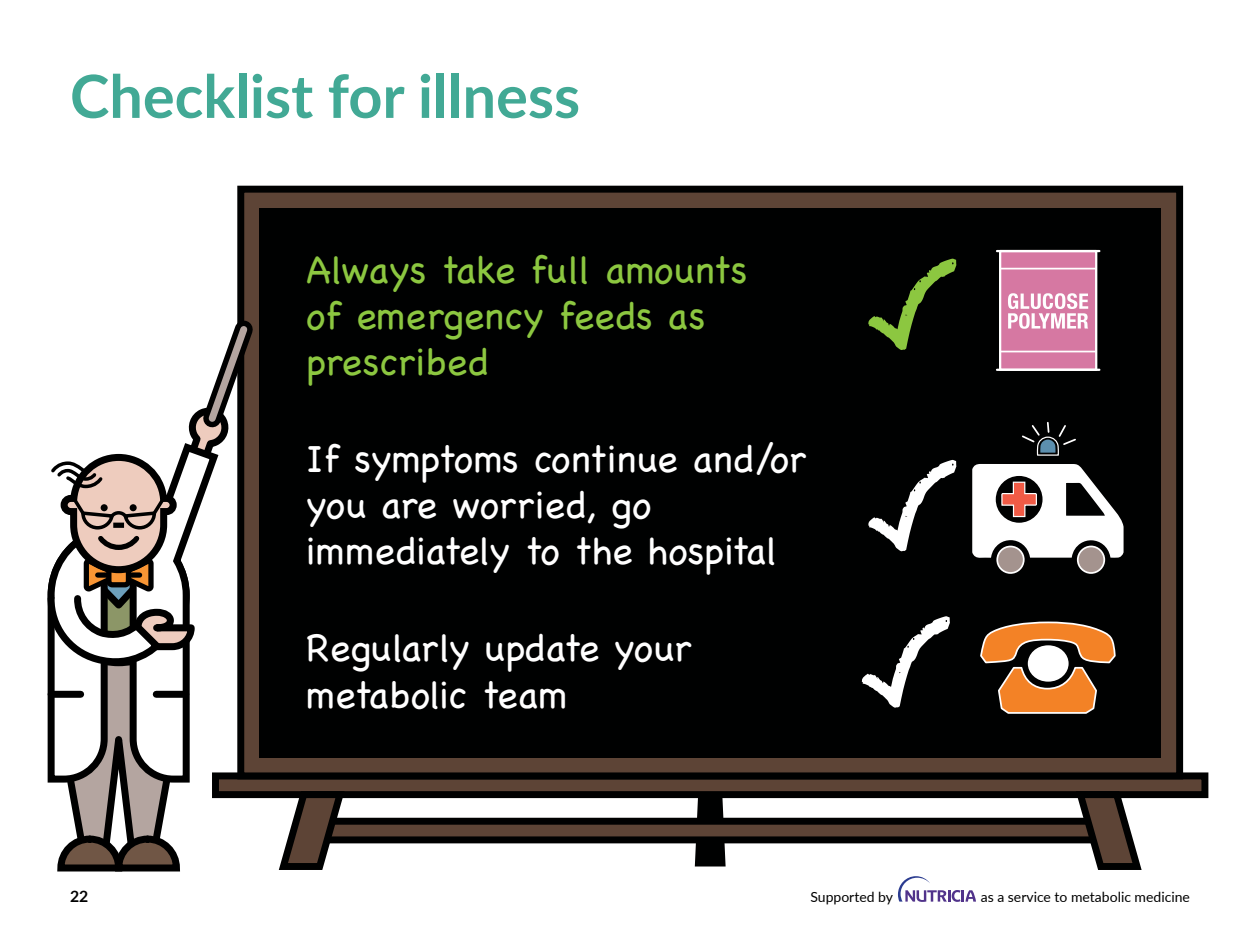
<style>
.page{position:relative;width:1260px;height:945px;background:#fff}
.page>*{position:absolute;margin:0;border:0;box-sizing:border-box;transform-origin:0 0}
.t1{font:700 59.5px "Lato";color:#42a995}
.t2{font:300 38.5px/46.2px "Chalkboard SE";color:#fff}
.t3{font:300 38.5px/46.2px "Chalkboard SE";color:#8cc740}
.t4{font:700 15.75px "Lato";color:#000}
.t5{font:14px "Lato";color:#000}
</style>
<div class="page">
<svg style="left:695px;top:798px;width:31px;height:69px"></svg>
<div style="left:215px;top:776px;width:990px;height:19px;background:#5d4436"></div>
<div style="left:212px;top:772px;width:996px;height:26px;border:7px solid #000101"></div>
<div style="left:241px;top:189px;width:939px;height:587px;background:#5d4436"></div>
<div style="left:237px;top:186px;width:946px;height:593px;border:7px solid #000101"></div>
<div style="left:259px;top:208px;width:902px;height:549px;background:#000101"></div>
<div style="left:312px;top:821px;width:797px;height:19px;background:#5d4436"></div>
<div style="left:308px;top:818px;width:804px;height:25px;border:7px solid #000101"></div>
<svg style="left:274px;top:790px;width:75px;height:80px"></svg>
<svg style="left:1072px;top:790px;width:74px;height:80px"></svg>
<svg style="left:980px;top:621px;width:136px;height:93px"></svg>
<div style="left:1028px;top:645px;width:41px;height:37px;border:2px solid #fff;border-radius:50%"></div>
<div style="left:1029px;top:646px;width:39px;height:35px;background:#fff;border-radius:50%"></div>
<div style="left:1078px;top:546px;width:26px;height:27px;background:#a4938e;border-radius:50%"></div>
<div style="left:997px;top:546px;width:27px;height:27px;background:#a4938e;border-radius:50%"></div>
<svg style="left:1022px;top:421px;width:54px;height:35px"></svg>
<svg style="left:972px;top:464px;width:152px;height:95px"></svg>
<div style="left:1077px;top:545px;width:28px;height:29px;border:2px solid #fff;border-radius:50%"></div>
<div style="left:996px;top:546px;width:29px;height:28px;border:2px solid #fff;border-radius:50%"></div>
<div style="left:1000px;top:251px;width:96px;height:119px;background:#d678a2"></div>
<div style="left:999px;top:250px;width:98px;height:121px;border:2px solid #fff"></div>
<hr style="left:997px;top:250px;width:102px;height:2px;background:#fff">
<hr style="left:997px;top:369px;width:102px;height:2px;background:#fff">
<div style="left:999px;top:268px;width:98px;height:84px;border:2px solid #fff"></div>
<svg style="left:1008px;top:293px;width:80px;height:36px"></svg>
<svg style="left:47px;top:319px;width:207px;height:553px"></svg>
<div style="left:156px;top:691px;width:30px;height:7px;background:#000"></div>
<div style="left:51px;top:691px;width:30px;height:7px;background:#000"></div>
<svg style="left:868px;top:259px;width:88px;height:91px"></svg>
<svg style="left:868px;top:460px;width:88px;height:92px"></svg>
<svg style="left:861px;top:616px;width:89px;height:92px"></svg>
<svg style="left:898px;top:876px;width:78px;height:26px"></svg>
<h1 class="t1" style="left:70px;top:52px;width:512px">Checklist for illness</h1>
<p class="t3" style="left:306px;top:244px;width:443px">Always take full amounts of emergency feeds as prescribed</p>
<p class="t2" style="left:306px;top:433px;width:501px">If symptoms continue and/or you are worried, go immediately to the hospital</p>
<p class="t2" style="left:306px;top:623px;width:387px">Regularly update your metabolic team</p>
<p class="t4" style="left:70px;top:884px;width:20px">22</p>
<p class="t5" style="left:810px;top:887px;width:84px">Supported by</p>
<p class="t5" style="left:981px;top:887px;width:211px">as a service to metabolic medicine</p>
</div>
